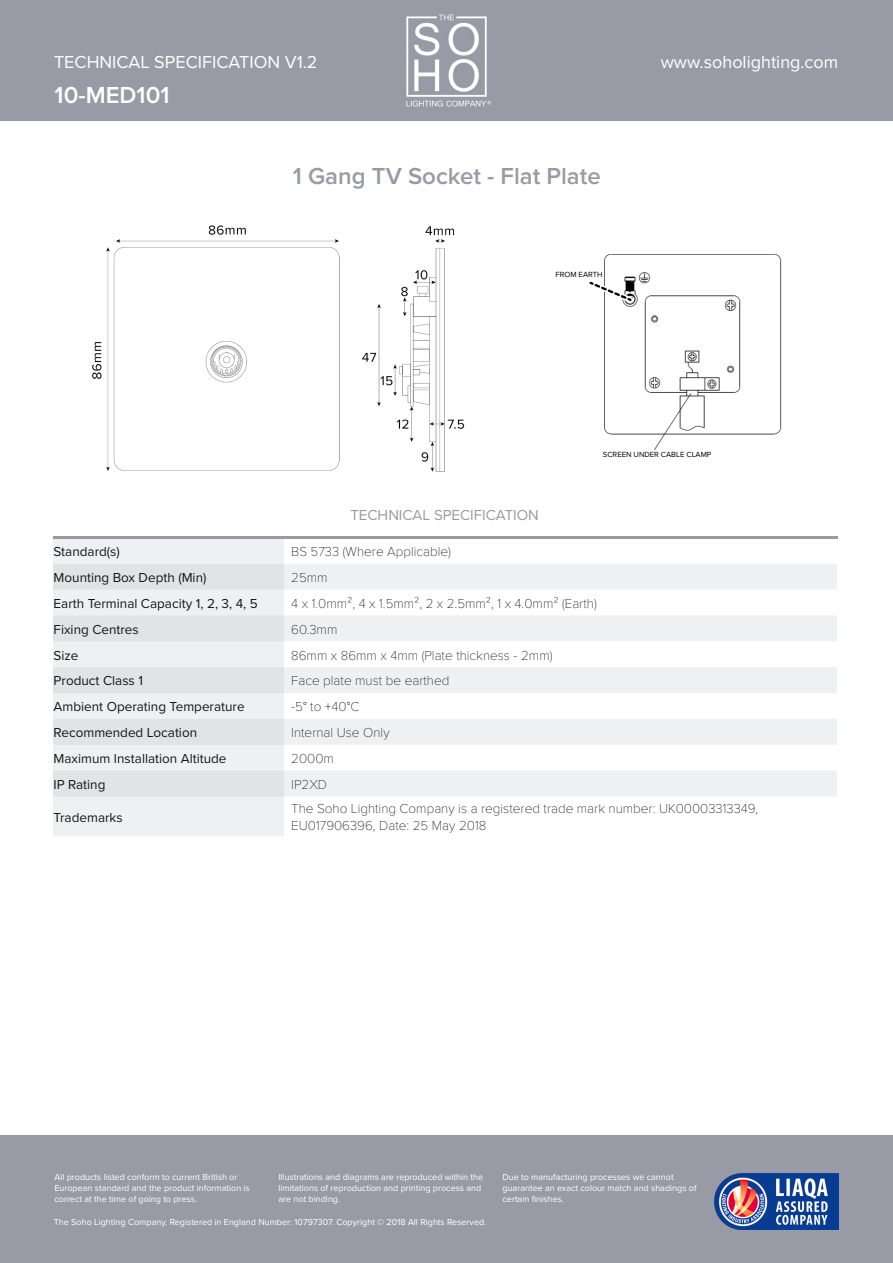
<style>
.page{position:relative;width:893px;height:1263px;background:#fff}
.page>*{position:absolute;margin:0;border:0;box-sizing:border-box;transform-origin:0 0}
.t1{font:600 24px "Proxima Nova";color:#989ba5}
.t2{font:600 24px "Proxima Nova";color:#fff}
.t3{font:18px "Proxima Nova";color:#fff}
.t4{font:15px "Proxima Nova";color:#989ba5}
.t5{font:100 13.5px/16.2px "Proxima Nova T";color:#000}
.t6{font:13.5px "Proxima Nova";color:#000}
.t7{font:9px/10.8px "Proxima Nova";color:#fff}
.t8{font:7.8px "Proxima Nova";color:#000}
</style>
<div class="page">
<div style="left:0;top:0;width:893px;height:121px;background:#989ba5"></div>
<img style="left:406px;top:14px;width:85px;height:93px">
<div style="left:0;top:1135px;width:893px;height:128px;background:#989ba5"></div>
<img style="left:715px;top:1173px;width:124px;height:56px">
<svg style="left:284px;top:564px;width:553px;height:232px;fill:#eff0f1"></svg>
<img style="left:92px;top:225px;width:373px;height:247px">
<hr style="left:53px;top:536px;width:785px;height:3px;background:#989ba5">
<div style="left:53px;top:536px;width:231px;height:300px;background:linear-gradient(to right,#e9eaeb,#e9eaeb)"></div>
<img style="left:604px;top:254px;width:177px;height:195px">
<svg style="left:589px;top:280px;width:44px;height:23px"></svg>
<p class="t3" style="left:54px;top:49px;width:265px">TECHNICAL SPECIFICATION V1.2</p>
<p class="t2" style="left:55px;top:77px;width:117px">10-MED101</p>
<p class="t1" style="left:293px;top:158px;width:309px">1 Gang TV Socket - Flat Plate</p>
<p class="t8" style="left:556px;top:269px;width:49px">FROM EARTH</p>
<p class="t3" style="left:661px;top:49px;width:179px">www.soholighting.com</p>
<p class="t4" style="left:350px;top:504px;width:190px">TECHNICAL SPECIFICATION</p>
<p class="t8" style="left:603px;top:449px;width:110px">SCREEN UNDER CABLE CLAMP</p>
<p class="t6" style="left:54px;top:541px;width:68px">Standard(s)</p>
<p class="t5" style="left:291px;top:543px;width:161px">BS 5733 (Where Applicable)</p>
<p class="t6" style="left:54px;top:567px;width:154px">Mounting Box Depth (Min)</p>
<p class="t5" style="left:291px;top:568px;width:38px">25mm</p>
<p class="t6" style="left:54px;top:593px;width:206px">Earth Terminal Capacity 1, 2, 3, 4, 5</p>
<p class="t5" style="left:291px;top:594px;width:307px">4 x 1.0mm², 4 x 1.5mm², 2 x 2.5mm², 1 x 4.0mm² (Earth)</p>
<p class="t6" style="left:54px;top:619px;width:87px">Fixing Centres</p>
<p class="t5" style="left:291px;top:620px;width:48px">60.3mm</p>
<p class="t6" style="left:54px;top:645px;width:26px">Size</p>
<p class="t5" style="left:291px;top:646px;width:263px">86mm x 86mm x 4mm (Plate thickness - 2mm)</p>
<p class="t6" style="left:54px;top:671px;width:91px">Product Class 1</p>
<p class="t5" style="left:291px;top:672px;width:160px">Face plate must be earthed</p>
<p class="t6" style="left:54px;top:697px;width:193px">Ambient Operating Temperature</p>
<p class="t5" style="left:291px;top:698px;width:70px">-5° to +40°C</p>
<p class="t6" style="left:54px;top:723px;width:145px">Recommended Location</p>
<p class="t5" style="left:291px;top:724px;width:100px">Internal Use Only</p>
<p class="t6" style="left:54px;top:748px;width:174px">Maximum Installation Altitude</p>
<p class="t5" style="left:291px;top:750px;width:44px">2000m</p>
<p class="t6" style="left:54px;top:774px;width:53px">IP Rating</p>
<p class="t5" style="left:291px;top:775px;width:37px">IP2XD</p>
<p class="t6" style="left:54px;top:807px;width:71px">Trademarks</p>
<p class="t5" style="left:291px;top:800px;width:468px">The Soho Lighting Company is a registered trade mark number: UK00003313349,<br>EU017906396, Date: 25 May 2018</p>
<p class="t7" style="left:54px;top:1171px;width:197px">All products listed conform to current British or<br>European standard and the product information is correct at the time of going to press.</p>
<p class="t7" style="left:278px;top:1171px;width:206px">Illustrations and diagrams are reproduced within the limitations of reproduction and printing process and are not binding.</p>
<p class="t7" style="left:54px;top:1216px;width:434px">The Soho Lighting Company. Registered in England Number: 10797307. Copyright © 2018 All Rights Reserved.</p>
<p class="t7" style="left:502px;top:1171px;width:196px">Due to manufacturing processes we cannot guarantee an exact colour match and shadings of certain finishes.</p>
</div>
